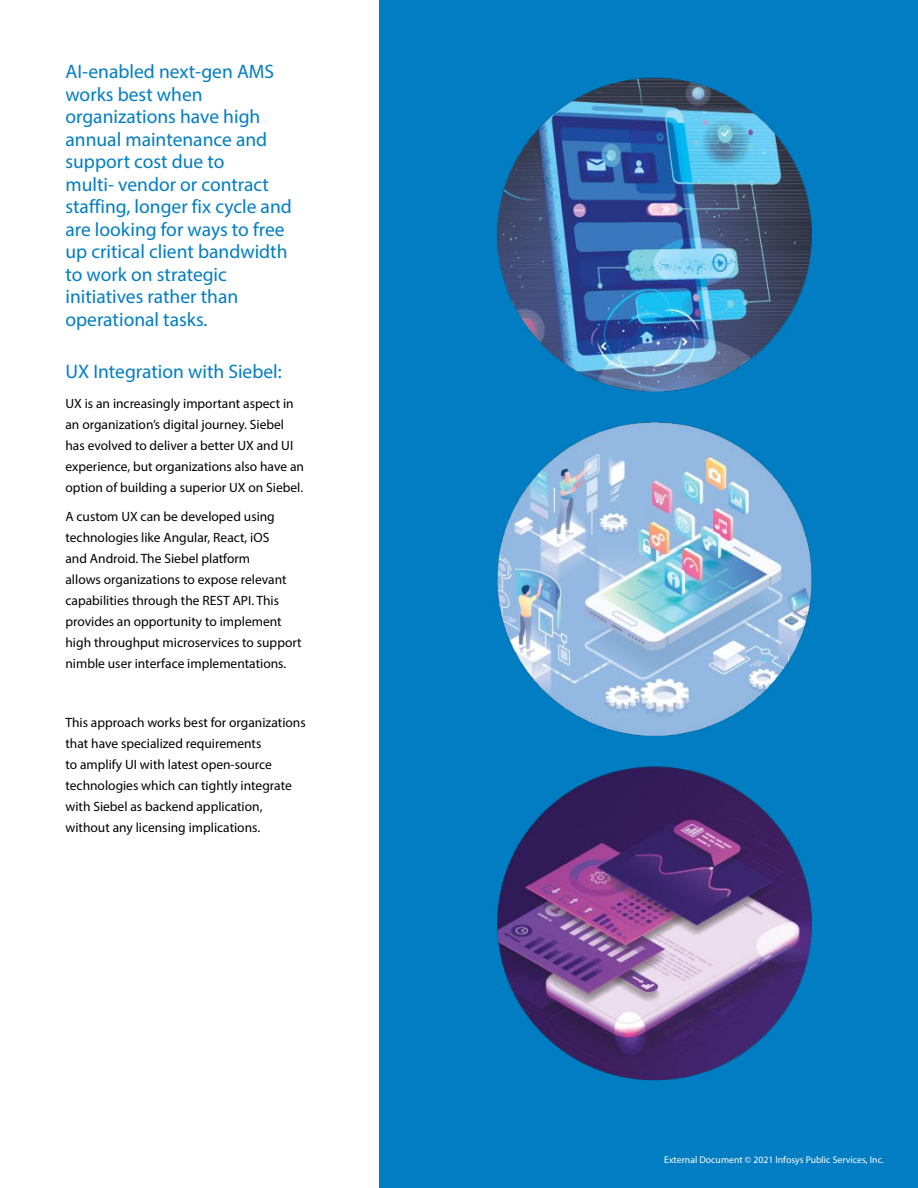
<style>
.page{position:relative;width:918px;height:1188px;background:#fff}
.page>*{position:absolute;margin:0;border:0;box-sizing:border-box;transform-origin:0 0}
.t1{font:19.5px/22.5px "Myriad Pro";color:#007dc3}
.t2{font:13.5px/21px "Myriad Pro";color:#000}
.t3{font:9.75px "Myriad Pro";color:#fff}
</style>
<div class="page">
<div style="left:379px;top:0;width:539px;height:1188px;background:#007dc3"></div>
<img style="left:497px;top:77px;width:315px;height:1004px">
<p class="t1" style="left:65px;top:60px;width:228px">AI-enabled next-gen AMS works best when organizations have high annual maintenance and support cost due to<br>multi- vendor or contract staffing, longer fix cycle and are looking for ways to free up critical client bandwidth to work on strategic initiatives rather than operational tasks.</p>
<h1 class="t1" style="left:65px;top:360px;width:218px">UX Integration with Siebel:</h1>
<p class="t2" style="left:65px;top:392px;width:240px">UX is an increasingly important aspect in an organization’s digital journey. Siebel has evolved to deliver a better UX and UI experience, but organizations also have an option of building a superior UX on Siebel.</p>
<p class="t2" style="left:65px;top:506px;width:238px">A custom UX can be developed using technologies like Angular, React, iOS<br>and Android. The Siebel platform<br>allows organizations to expose relevant capabilities through the REST API. This provides an opportunity to implement high throughput microservices to support nimble user interface implementations.</p>
<p class="t2" style="left:65px;top:712px;width:242px">This approach works best for organizations that have specialized requirements<br>to amplify UI with latest open-source technologies which can tightly integrate with Siebel as backend application, without any licensing implications.</p>
<p class="t3" style="left:664px;top:1154px;width:221px">External Document © 2021 Infosys Public Services, Inc.</p>
</div>
